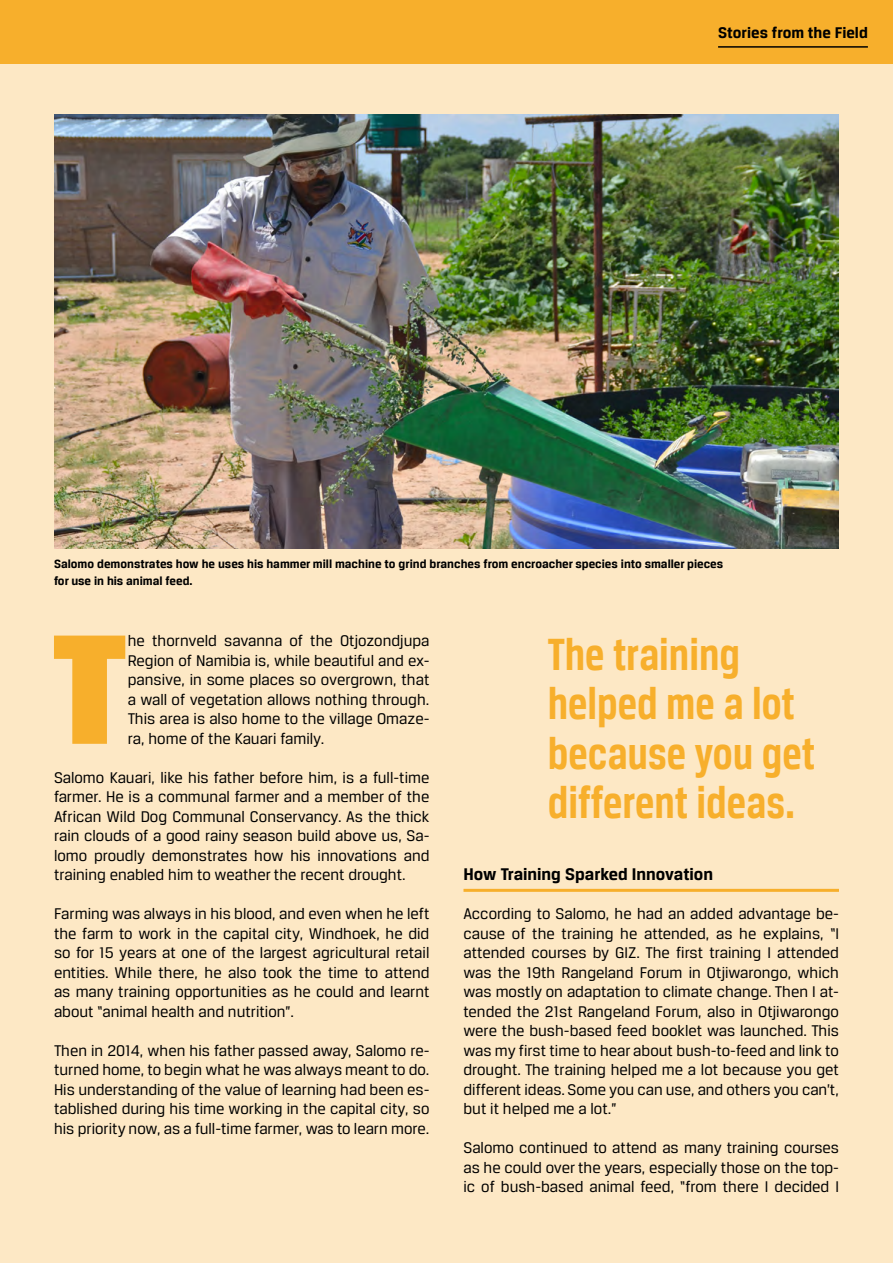
<style>
.page{position:relative;width:893px;height:1263px;background:#fde8c5}
.page>*{position:absolute;margin:0;border:0;box-sizing:border-box;transform-origin:0 0}
.text-Norm_1st{font:166.5px "Breuer Headline";color:#f7af2c}
.Quote-norm{font:700 48px/49.5px "Breuer Condensed";color:#f7af2c}
.Zwü-Norm{font:700 18px "Breuer Text";color:#000}
.text-Norm{font:16.5px/19.5px "Breuer Text";color:#000;text-align:justify}
.text-Norm_1st-2{font:16.5px/19.5px "Breuer Text";color:#000;text-align:justify}
.Title-Head{font:700 16.5px "Breuer Text";color:#000}
.t1{font:700 12.75px/16.5px "Breuer Text";color:#000}
</style>
<div class="page">
<div style="left:0;top:0;width:893px;height:64px;background:#f7af2c"></div>
<hr style="left:463px;top:889px;width:376px;height:3px;background:#f7af2c">
<img style="left:54px;top:115px;width:785px;height:434px">
<hr style="left:718px;top:46px;width:150px;height:2px;background:#000">
<p class="Title-Head" style="left:718px;top:23px;width:151px">Stories from the Field</p>
<p class="t1" style="left:54px;top:556px;width:671px">Salomo demonstrates how he uses his hammer mill machine to grind branches from encroacher species into smaller pieces for use in his animal feed.</p>
<p class="text-Norm_1st" style="left:52px;top:598px;width:78px">T</p>
<p class="text-Norm_1st-2" style="left:128px;top:631px;width:303px">he thornveld savanna of the Otjozondjupa Region of Namibia is, while beautiful and ex&shy;pansive, in some places so overgrown, that a wall of vegetation allows nothing through.<br>This area is also home to the village Omaze&shy;ra, home of the Kauari family.</p>
<p class="text-Norm" style="left:54px;top:767px;width:377px">Salomo Kauari, like his father before him, is a full-time farmer. He is a communal farmer and a member of the African Wild Dog Communal Conservancy. As the thick rain clouds of a good rainy season build above us, Sa&shy;lomo proudly demonstrates how his innovations and training enabled him to weather the recent drought.</p>
<p class="text-Norm" style="left:54px;top:904px;width:377px">Farming was always in his blood, and even when he left the farm to work in the capital city, Windhoek, he did so for 15 years at one of the largest agricultural retail entities. While there, he also took the time to attend as many training opportunities as he could and learnt about “animal health and nutrition”.</p>
<p class="text-Norm" style="left:54px;top:1040px;width:377px">Then in 2014, when his father passed away, Salomo re&shy;turned home, to begin what he was always meant to do.<br>His understanding of the value of learning had been es&shy;tablished during his time working in the capital city, so his priority now, as a full-time farmer, was to learn more.</p>
<p class="Quote-norm" style="left:548px;top:629px;width:269px">The training helped me a lot because you get different ideas.</p>
<p class="Zwü-Norm" style="left:463px;top:864px;width:251px">How Training Sparked Innovation</p>
<p class="text-Norm" style="left:463px;top:904px;width:377px">According to Salomo, he had an added advantage be&shy;cause of the training he attended, as he explains, “I attended courses by GIZ. The first training I attended was the 19th Rangeland Forum in Otjiwarongo, which was mostly on adaptation to climate change. Then I at&shy;tended the 21st Rangeland Forum, also in Otjiwarongo were the bush-based feed booklet was launched. This was my first time to hear about bush-to-feed and link to drought. The training helped me a lot because you get different ideas. Some you can use, and others you can’t, but it helped me a lot.”</p>
<p class="text-Norm" style="left:463px;top:1138px;width:377px">Salomo continued to attend as many training courses as he could over the years, especially those on the top&shy;ic of bush-based animal feed, “from there I decided I</p>
</div>
